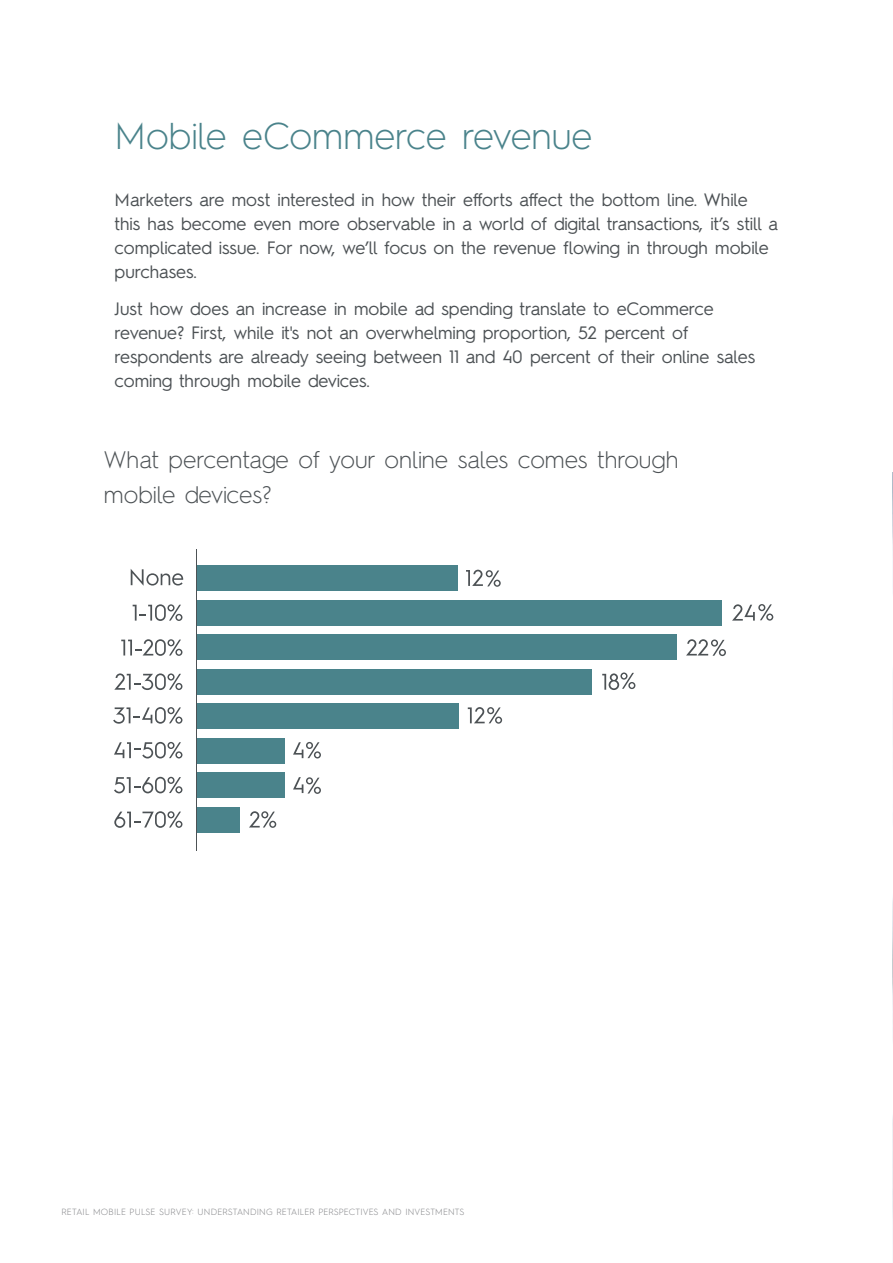
<style>
.page{position:relative;width:893px;height:1263px;background:#fff}
.page>*{position:absolute;margin:0;border:0;box-sizing:border-box;transform-origin:0 0}
.t1{font:300 37.5px "Hurme Geometric Sans 2";color:#4a838b}
.t2{font:300 24px/34.5px "Hurme Geometric Sans 2";color:#4d5255}
.t3{font:18px/24px "Hurme Geometric Sans 2";color:#4d5255}
.t4{font:300 9px "Hurme Geometric Sans 2";letter-spacing:.015em;color:#848588}
</style>
<div class="page">
<img style="left:892px;top:472px;width:1px;height:757px">
<div style="left:197px;top:738px;width:88px;height:25px;background:#4a838b"></div>
<svg style="left:114px;top:742px;width:68px;height:16px"></svg>
<svg style="left:293px;top:742px;width:28px;height:16px"></svg>
<div style="left:197px;top:772px;width:88px;height:26px;background:#4a838b"></div>
<svg style="left:114px;top:777px;width:68px;height:16px"></svg>
<svg style="left:293px;top:777px;width:28px;height:17px"></svg>
<div style="left:197px;top:807px;width:43px;height:25px;background:#4a838b"></div>
<svg style="left:114px;top:811px;width:68px;height:17px"></svg>
<svg style="left:249px;top:811px;width:27px;height:17px"></svg>
<div style="left:197px;top:703px;width:261px;height:26px;background:#4a838b"></div>
<svg style="left:113px;top:707px;width:69px;height:17px"></svg>
<svg style="left:468px;top:707px;width:34px;height:17px"></svg>
<div style="left:197px;top:669px;width:394px;height:25px;background:#4a838b"></div>
<svg style="left:114px;top:673px;width:68px;height:17px"></svg>
<svg style="left:602px;top:672px;width:33px;height:18px"></svg>
<div style="left:197px;top:634px;width:480px;height:26px;background:#4a838b"></div>
<svg style="left:121px;top:639px;width:61px;height:17px"></svg>
<svg style="left:686px;top:639px;width:40px;height:17px"></svg>
<div style="left:197px;top:600px;width:525px;height:25px;background:#4a838b"></div>
<svg style="left:133px;top:604px;width:49px;height:17px"></svg>
<svg style="left:732px;top:604px;width:41px;height:17px"></svg>
<div style="left:197px;top:565px;width:261px;height:26px;background:#4a838b"></div>
<svg style="left:131px;top:569px;width:52px;height:17px"></svg>
<svg style="left:466px;top:570px;width:35px;height:17px"></svg>
<hr style="left:196px;top:550px;width:1px;height:300px;background:#4d5255">
<p class="t1" style="left:115px;top:110px;width:479px">Mobile eCommerce revenue</p>
<p class="t3" style="left:115px;top:186px;width:665px">Marketers are most interested in how their efforts affect the bottom line. While<br>this has become even more observable in a world of digital transactions, it’s still a complicated issue. For now, we’ll focus on the revenue flowing in through mobile purchases.</p>
<p class="t3" style="left:115px;top:295px;width:642px">Just how does an increase in mobile ad spending translate to eCommerce revenue? First, while it's not an overwhelming proportion, 52 percent of respondents are already seeing between 11 and 40 percent of their online sales coming through mobile devices.</p>
<p class="t2" style="left:104px;top:441px;width:576px">What percentage of your online sales comes through mobile devices?</p>
<p class="t4" style="left:61px;top:1206px;width:404px">RETAIL MOBILE PULSE SURVEY: UNDERSTANDING RETAILER PERSPECTIVES AND INVESTMENTS</p>
</div>
